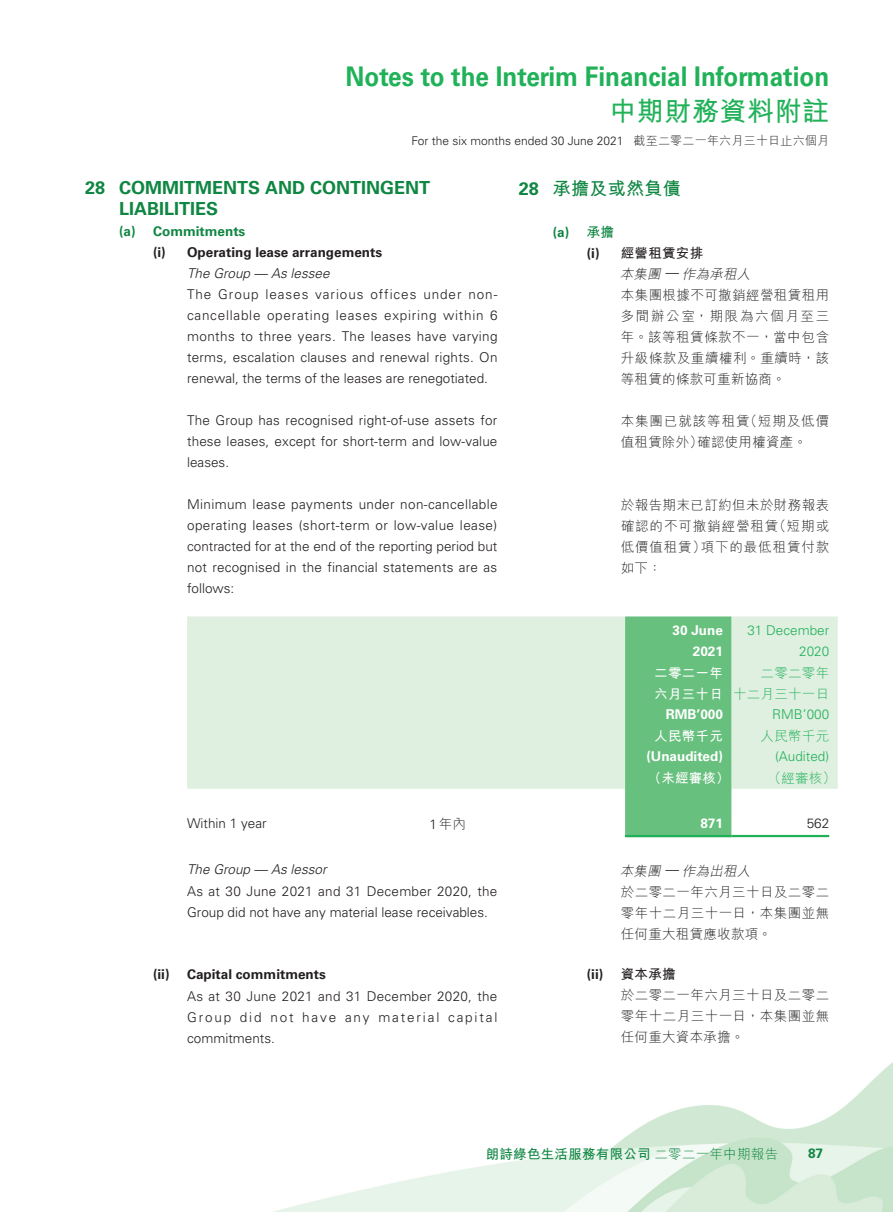
<style>
.page{position:relative;width:893px;height:1212px;background:#fff}
.page>*{position:absolute;margin:0;border:0;box-sizing:border-box;transform-origin:0 0}
.t1{font:700 27px "Univers LT Std";color:#21b259;scale:.9 1}
.t2{font:700 27px "M Hei HK";letter-spacing:.02em;color:#21b259}
._01_H1_E{font:700 18px/21px "Univers LT Std";color:#0f8642}
._001_H1_C{font:700 18px "M Hei HK";letter-spacing:.02em;color:#0f8642}
._00_txt_E{font:300 13.5px/21px "Univers LT Std";letter-spacing:.01em;color:#231f20;text-align:justify}
._000_txt_C{font:300 13.5px/21px "M Hei HK";letter-spacing:.035em;color:#231f20;text-align:justify}
._03_H3_E{font:700 13.5px "Univers LT Std";color:#231f20}
._04_H4_E{font:italic 300 13.5px "Univers LT Std";color:#231f20}
._50_Table_txt{font:700 13.5px "Univers LT Std";color:#fff}
._50_Table_txt-2{font:300 13.5px "Univers LT Std";color:#21b259}
._000_txt_C-2{font:300 13.5px/21px "M Hei HK";letter-spacing:.065em;color:#231f20}
._50_Table_txt-3{font:300 13.5px "M Hei HK";letter-spacing:.02em;color:#21b259}
.t3{font:700 13.5px "M Hei HK";letter-spacing:.02em;color:#0f8642}
._50_Table_txt-4{font:700 13.5px "M Hei HK";letter-spacing:.02em;color:#fff}
._004_H4_C{font:italic 300 13.5px "M Hei HK";color:#231f20}
._02_H2_E{font:700 13.5px "Univers LT Std";color:#0f8642}
._50_Table_txt-5{font:300 13.5px "Univers LT Std";color:#231f20}
._003_H3_C{font:700 13.5px "M Hei HK";letter-spacing:.02em;color:#231f20}
._003_H3_C-2{font:700 13.5px "Univers LT Std";color:#231f20}
._002_H2_C{font:700 13.5px "Univers LT Std";color:#0f8642}
._50_Table_txt-6{font:300 13.5px "M Hei HK";color:#231f20}
.t4{font:300 12px "Univers LT Std";color:#231f20}
.s1{font-family:"M Hei HK"}
.s2{font-family:"Univers LT Std"}
.s3{font-weight:300}
</style>
<div class="page">
<img style="left:273px;top:1062px;width:620px;height:150px">
<div style="left:187px;top:616px;width:651px;height:173px;background:#dfefe0"></div>
<div style="left:625px;top:616px;width:106px;height:219px;background:#67c07e"></div>
<hr style="left:625px;top:835px;width:106px;height:2px;background:#21b259">
<hr style="left:731px;top:835px;width:98px;height:2px;background:#21b259">
<h1 class="t1" style="left:346px;top:61px;width:539px">Notes to the Interim Financial Information</h1>
<h1 class="t2" style="left:609px;top:91px;width:221px">中期財務資料附註</h1>
<p class="t4" style="left:411px;top:133px;width:419px">For the six months ended 30 June 2021 <span class="s1">截至二零二一年六月三十日止六個月</span></p>
<p class="_01_H1_E" style="left:119px;top:177px;width:313px;text-indent:-34px">28 COMMITMENTS AND CONTINGENT<br>LIABILITIES</p>
<p class="_02_H2_E" style="left:119px;top:223px;width:128px">(a) Commitments</p>
<p class="_03_H3_E" style="left:153px;top:244px;width:231px">(i) Operating lease arrangements</p>
<p class="_04_H4_E" style="left:187px;top:265px;width:144px">The Group — As lessee</p>
<p class="_00_txt_E" style="left:187px;top:284px;width:312px">The Group leases various offices under non&shy;cancellable operating leases expiring within 6 months to three years. The leases have varying terms, escalation clauses and renewal rights. On renewal, the terms of the leases are renegotiated.</p>
<p class="_00_txt_E" style="left:187px;top:410px;width:312px">The Group has recognised right-of-use assets for these leases, except for short-term and low-value leases.</p>
<p class="_00_txt_E" style="left:187px;top:494px;width:312px">Minimum lease payments under non-cancellable operating leases (short-term or low-value lease) contracted for at the end of the reporting period but not recognised in the financial statements are as follows:</p>
<p class="_001_H1_C" style="left:519px;top:175px;width:164px"><span class="s2">28</span> 承擔及或然負債</p>
<p class="_002_H2_C" style="left:553px;top:224px;width:63px">(a) <span class="s1">承擔</span></p>
<p class="_003_H3_C" style="left:587px;top:243px;width:118px"><span class="s2">(i)</span> 經營租賃安排</p>
<p class="_004_H4_C" style="left:620px;top:267px;width:135px">本集團 <span class="s2">—</span> 作為承租人</p>
<p class="_000_txt_C" style="left:621px;top:284px;width:210px">本集團根據不可撤銷經營租賃租用多間辦公室，期限為六個月至三年。該等租賃條款不一，當中包含升級條款及重續權利。重續時，該等租賃的條款可重新協商。</p>
<p class="_000_txt_C-2" style="left:621px;top:410px;width:210px">本集團已就該等租賃（短期及低價值租賃除外）確認使用權資產。</p>
<p class="_000_txt_C" style="left:621px;top:494px;width:210px">於報告期末已訂約但未於財務報表確認的不可撤銷經營租賃（短期或低價值租賃）項下的最低租賃付款如下：</p>
<p class="_50_Table_txt" style="left:673px;top:622px;width:52px">30 June</p>
<p class="_50_Table_txt" style="left:693px;top:643px;width:32px">2021</p>
<p class="_50_Table_txt-4" style="left:654px;top:663px;width:70px">二零二一年</p>
<p class="_50_Table_txt-4" style="left:654px;top:684px;width:70px">六月三十日</p>
<p class="_50_Table_txt-2" style="left:747px;top:622px;width:83px">31 December</p>
<p class="_50_Table_txt-2" style="left:799px;top:643px;width:32px">2020</p>
<p class="_50_Table_txt-3" style="left:761px;top:666px;width:70px">二零二零年</p>
<p class="_50_Table_txt-3" style="left:733px;top:687px;width:98px">十二月三十一日</p>
<p class="_50_Table_txt" style="left:666px;top:706px;width:59px">RMB’000</p>
<p class="_50_Table_txt-2" style="left:772px;top:706px;width:59px">RMB’000</p>
<p class="_50_Table_txt-4" style="left:654px;top:726px;width:70px">人民幣千元</p>
<p class="_50_Table_txt-3" style="left:761px;top:729px;width:70px">人民幣千元</p>
<p class="_50_Table_txt" style="left:646px;top:748px;width:78px">(Unaudited)</p>
<p class="_50_Table_txt-2" style="left:775px;top:748px;width:56px">(Audited)</p>
<p class="_50_Table_txt-4" style="left:648px;top:768px;width:83px">（未經審核）</p>
<p class="_50_Table_txt-3" style="left:768px;top:771px;width:70px">（經審核）</p>
<p class="_50_Table_txt-5" style="left:187px;top:815px;width:81px">Within 1 year</p>
<p class="_50_Table_txt-6" style="left:429px;top:817px;width:38px"><span class="s2">1</span>年內</p>
<p class="_50_Table_txt" style="left:700px;top:816px;width:24px">871</p>
<p class="_50_Table_txt-5" style="left:807px;top:815px;width:24px">562</p>
<p class="_04_H4_E" style="left:187px;top:861px;width:141px">The Group — As lessor</p>
<p class="_00_txt_E" style="left:187px;top:880px;width:312px">As at 30 June 2021 and 31 December 2020, the<br>Group did not have any material lease receivables.</p>
<p class="_004_H4_C" style="left:620px;top:864px;width:135px">本集團 <sup>—</sup> 作為出租人</p>
<p class="_000_txt_C" style="left:621px;top:881px;width:210px">於二零二一年六月三十日及二零二零年十二月三十一日，本集團並無任何重大租賃應收款項。</p>
<p class="_003_H3_C-2" style="left:587px;top:966px;width:90px">(ii) <span class="s1">資本承擔</span></p>
<p class="_000_txt_C" style="left:621px;top:984px;width:210px">於二零二一年六月三十日及二零二零年十二月三十一日，本集團並無任何重大資本承擔。</p>
<p class="_03_H3_E" style="left:153px;top:966px;width:174px">(ii) Capital commitments</p>
<p class="_00_txt_E" style="left:187px;top:985px;width:312px">As at 30 June 2021 and 31 December 2020, the Group did not have any material capital commitments.</p>
<p class="t3" style="left:486px;top:1144px;width:294px">朗詩綠色生活服務有限公司<span class="s3">二零二一年中期報告</span></p>
<p class="_02_H2_E" style="left:808px;top:1145px;width:17px">87</p>
</div>
